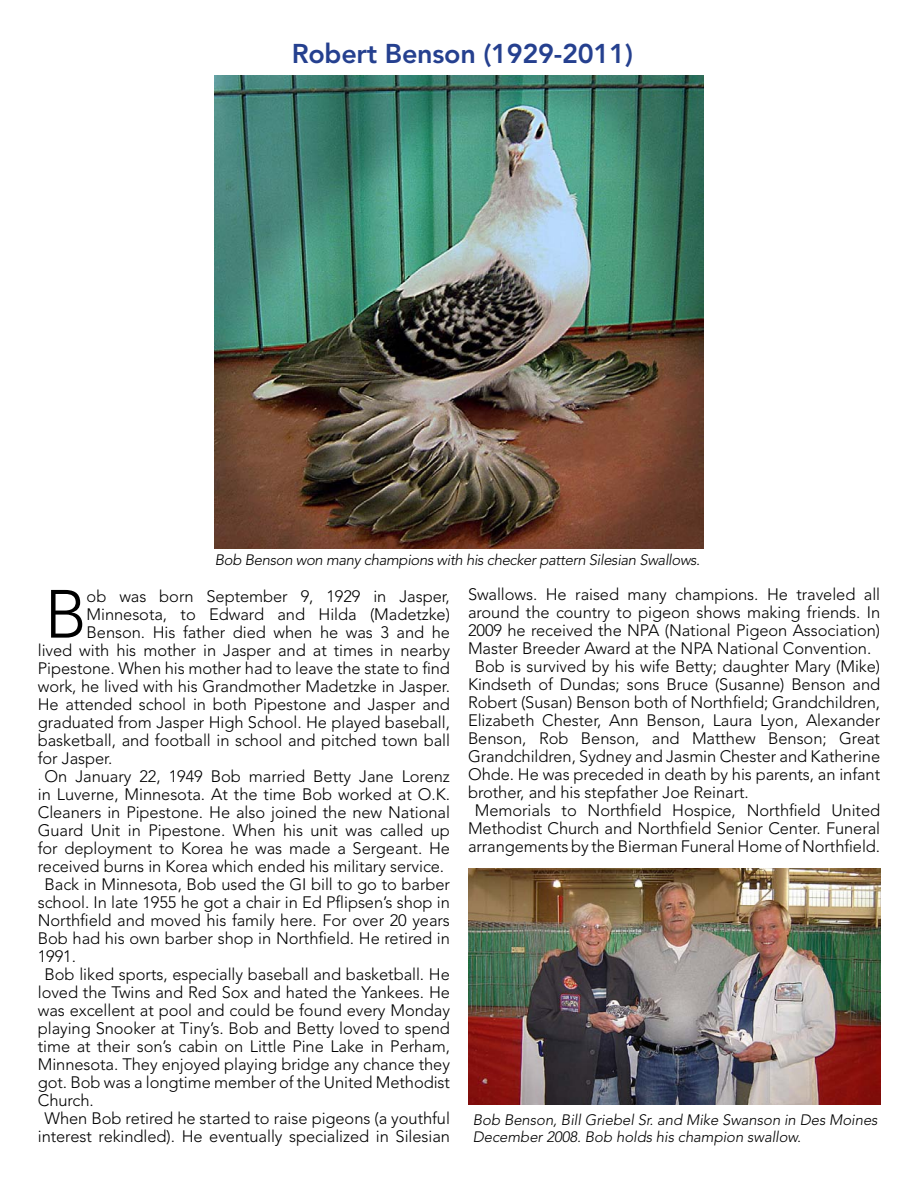
<style>
.page{position:relative;width:918px;height:1188px;background:#fff}
.page>*{position:absolute;margin:0;border:0;box-sizing:border-box;transform-origin:0 0}
.t1{font:300 67.35px "Avenir";color:#000}
.t2{font:800 27px "Avenir";letter-spacing:-.01em;color:#25408f}
.t3{font:300 16.5px "Avenir";letter-spacing:-.005em;color:#000}
.t4{font:italic 300 15px/16.5px "Avenir";letter-spacing:-.005em;color:#000}
.t5{font:italic 300 15px "Avenir";letter-spacing:-.025em;color:#000}
</style>
<div class="page">
<img style="left:468px;top:869px;width:412px;height:236px">
<img style="left:215px;top:76px;width:488px;height:473px">
<h2 class="t2" style="left:292px;top:37px;width:343px">Robert Benson (1929-2011)</h2>
<p class="t5" style="left:215px;top:551px;width:487px">Bob Benson won many champions with his checker pattern Silesian Swallows.</p>
<h1 class="t1" style="left:45px;top:575px;width:44px">B</h1>
<p class="t3" style="left:87px;top:586px;width:365px">ob was born September 9, 1929 in Jasper,</p>
<p class="t3" style="left:87px;top:604px;width:365px">Minnesota, to Edward and Hilda (Madetzke)</p>
<p class="t3" style="left:87px;top:622px;width:365px">Benson. His father died when he was 3 and he</p>
<p class="t3" style="left:38px;top:640px;width:414px">lived with his mother in Jasper and at times in nearby</p>
<p class="t3" style="left:38px;top:658px;width:414px">Pipestone. When his mother had to leave the state to find</p>
<p class="t3" style="left:38px;top:676px;width:414px">work, he lived with his Grandmother Madetzke in Jasper.</p>
<p class="t3" style="left:38px;top:694px;width:414px">He attended school in both Pipestone and Jasper and</p>
<p class="t3" style="left:38px;top:712px;width:414px">graduated from Jasper High School. He played baseball,</p>
<p class="t3" style="left:38px;top:730px;width:414px">basketball, and football in school and pitched town ball</p>
<p class="t3" style="left:38px;top:748px;width:76px">for Jasper.</p>
<p class="t3" style="left:45px;top:766px;width:407px">On January 22, 1949 Bob married Betty Jane Lorenz</p>
<p class="t3" style="left:38px;top:784px;width:414px">in Luverne, Minnesota. At the time Bob worked at O.K.</p>
<p class="t3" style="left:38px;top:802px;width:414px">Cleaners in Pipestone. He also joined the new National</p>
<p class="t3" style="left:38px;top:820px;width:414px">Guard Unit in Pipestone. When his unit was called up</p>
<p class="t3" style="left:38px;top:838px;width:414px">for deployment to Korea he was made a Sergeant. He</p>
<p class="t3" style="left:38px;top:856px;width:408px">received burns in Korea which ended his military service.</p>
<p class="t3" style="left:45px;top:874px;width:407px">Back in Minnesota, Bob used the GI bill to go to barber</p>
<p class="t3" style="left:38px;top:892px;width:414px">school. In late 1955 he got a chair in Ed Pflipsen’s shop in</p>
<p class="t3" style="left:38px;top:910px;width:414px">Northfield and moved his family here. For over 20 years</p>
<p class="t3" style="left:38px;top:928px;width:414px">Bob had his own barber shop in Northfield. He retired in</p>
<p class="t3" style="left:38px;top:946px;width:40px">1991.</p>
<p class="t3" style="left:45px;top:964px;width:407px">Bob liked sports, especially baseball and basketball. He</p>
<p class="t3" style="left:38px;top:982px;width:414px">loved the Twins and Red Sox and hated the Yankees. He</p>
<p class="t3" style="left:38px;top:1000px;width:414px">was excellent at pool and could be found every Monday</p>
<p class="t3" style="left:38px;top:1018px;width:414px">playing Snooker at Tiny’s. Bob and Betty loved to spend</p>
<p class="t3" style="left:38px;top:1036px;width:414px">time at their son’s cabin on Little Pine Lake in Perham,</p>
<p class="t3" style="left:38px;top:1054px;width:414px">Minnesota. They enjoyed playing bridge any chance they</p>
<p class="t3" style="left:38px;top:1072px;width:414px">got. Bob was a longtime member of the United Methodist</p>
<p class="t3" style="left:38px;top:1090px;width:58px">Church.</p>
<p class="t3" style="left:45px;top:1108px;width:407px">When Bob retired he started to raise pigeons (a youthful</p>
<p class="t3" style="left:38px;top:1126px;width:414px">interest rekindled). He eventually specialized in Silesian</p>
<p class="t3" style="left:468px;top:584px;width:414px">Swallows. He raised many champions. He traveled all</p>
<p class="t3" style="left:468px;top:602px;width:414px">around the country to pigeon shows making friends. In</p>
<p class="t3" style="left:468px;top:620px;width:414px">2009 he received the NPA (National Pigeon Association)</p>
<p class="t3" style="left:468px;top:638px;width:405px">Master Breeder Award at the NPA National Convention.</p>
<p class="t3" style="left:475px;top:656px;width:407px">Bob is survived by his wife Betty; daughter Mary (Mike)</p>
<p class="t3" style="left:468px;top:674px;width:414px">Kindseth of Dundas; sons Bruce (Susanne) Benson and</p>
<p class="t3" style="left:468px;top:692px;width:414px">Robert (Susan) Benson both of Northfield; Grandchildren,</p>
<p class="t3" style="left:468px;top:710px;width:414px">Elizabeth Chester, Ann Benson, Laura Lyon, Alexander</p>
<p class="t3" style="left:468px;top:728px;width:414px">Benson, Rob Benson, and Matthew Benson; Great</p>
<p class="t3" style="left:468px;top:746px;width:414px">Grandchildren, Sydney and Jasmin Chester and Katherine</p>
<p class="t3" style="left:468px;top:764px;width:414px">Ohde. He was preceded in death by his parents, an infant</p>
<p class="t3" style="left:468px;top:782px;width:282px">brother, and his stepfather Joe Reinart.</p>
<p class="t3" style="left:475px;top:800px;width:407px">Memorials to Northfield Hospice, Northfield United</p>
<p class="t3" style="left:468px;top:818px;width:414px">Methodist Church and Northfield Senior Center. Funeral</p>
<p class="t3" style="left:468px;top:836px;width:414px">arrangements by the Bierman Funeral Home of Northfield.</p>
<p class="t4" style="left:473px;top:1112px;width:406px">Bob Benson, Bill Griebel Sr. and Mike Swanson in Des Moines<br>December 2008. Bob holds his champion swallow.</p>
</div>
